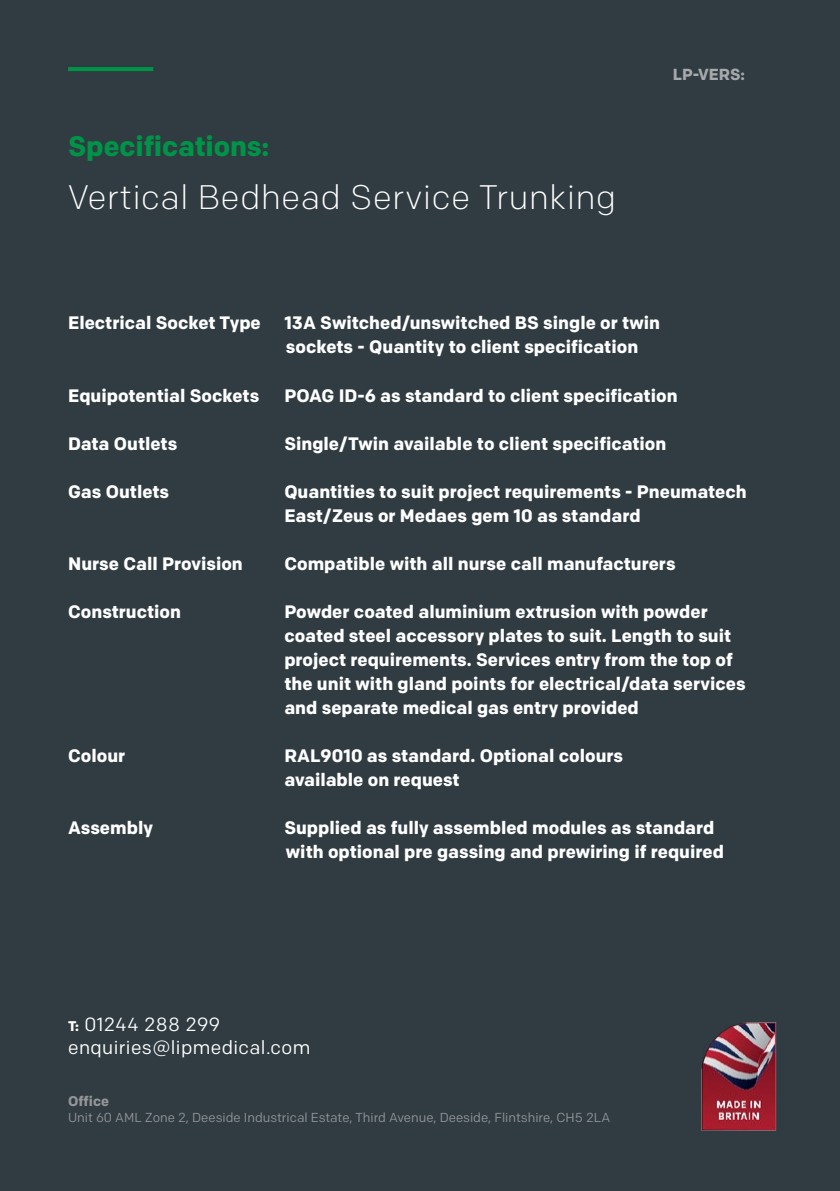
<style>
.page{position:relative;width:840px;height:1191px;background:#fff}
.page>*{position:absolute;margin:0;border:0;box-sizing:border-box;transform-origin:0 0}
.t1{font:300 34px "Colfax";letter-spacing:.02em;color:#fff}
.t2{font:700 28px "Colfax";letter-spacing:-.005em;color:#009448}
.t3{font:19px/23px "Colfax";letter-spacing:.02em;color:#fff}
.t4{font:700 18px/24px "Colfax";color:#fff}
.t5{font:700 16px "Colfax";letter-spacing:-.005em;color:#a7a9ac}
.t6{font:700 14px "Colfax";color:#939598}
.t7{font:13px "Colfax";color:#939598}
.s1{font-weight:700;font-size:14px}
</style>
<div class="page">
<div style="left:0;top:0;width:839px;height:1191px;background:#303c42"></div>
<hr style="left:68px;top:67px;width:85px;height:4px;background:#009448">
<img style="left:701px;top:1022px;width:76px;height:109px">
<h2 class="t2" style="left:68px;top:129px;width:202px">Specifications:</h2>
<h1 class="t1" style="left:68px;top:176px;width:549px">Vertical Bedhead Service Trunking</h1>
<p class="t5" style="left:672px;top:65px;width:73px">LP-VERS:</p>
<p class="t4" style="left:68px;top:311px;width:194px">Electrical Socket Type</p>
<p class="t4" style="left:284px;top:311px;width:377px">13A Switched/unswitched BS single or twin sockets - Quantity to client specification</p>
<p class="t4" style="left:68px;top:383px;width:192px">Equipotential Sockets</p>
<p class="t4" style="left:284px;top:383px;width:394px">POAG ID-6 as standard to client specification</p>
<p class="t4" style="left:68px;top:431px;width:111px">Data Outlets</p>
<p class="t4" style="left:284px;top:431px;width:383px">Single/Twin available to client specification</p>
<p class="t4" style="left:68px;top:479px;width:103px">Gas Outlets</p>
<p class="t4" style="left:284px;top:479px;width:463px">Quantities to suit project requirements - Pneumatech<br>East/Zeus or Medaes gem 10 as standard</p>
<p class="t4" style="left:68px;top:551px;width:176px">Nurse Call Provision</p>
<p class="t4" style="left:284px;top:551px;width:392px">Compatible with all nurse call manufacturers</p>
<p class="t4" style="left:68px;top:599px;width:114px">Construction</p>
<p class="t4" style="left:284px;top:599px;width:462px">Powder coated aluminium extrusion with powder coated steel accessory plates to suit. Length to suit project requirements. Services entry from the top of the unit with gland points for electrical/data services and separate medical gas entry provided</p>
<p class="t4" style="left:68px;top:743px;width:59px">Colour</p>
<p class="t4" style="left:284px;top:743px;width:340px">RAL9010 as standard. Optional colours available on request</p>
<p class="t4" style="left:68px;top:815px;width:86px">Assembly</p>
<p class="t4" style="left:284px;top:815px;width:441px">Supplied as fully assembled modules as standard with optional pre gassing and prewiring if required</p>
<p class="t3" style="left:68px;top:1013px;width:244px"><span class="s1">T:</span> 01244 288 299 enquiries@lipmedical.com</p>
<p class="t6" style="left:68px;top:1092px;width:42px">Office</p>
<p class="t7" style="left:68px;top:1109px;width:543px">Unit 60 AML Zone 2, Deeside Industrical Estate, Third Avenue, Deeside, Flintshire, CH5 2LA</p>
</div>
